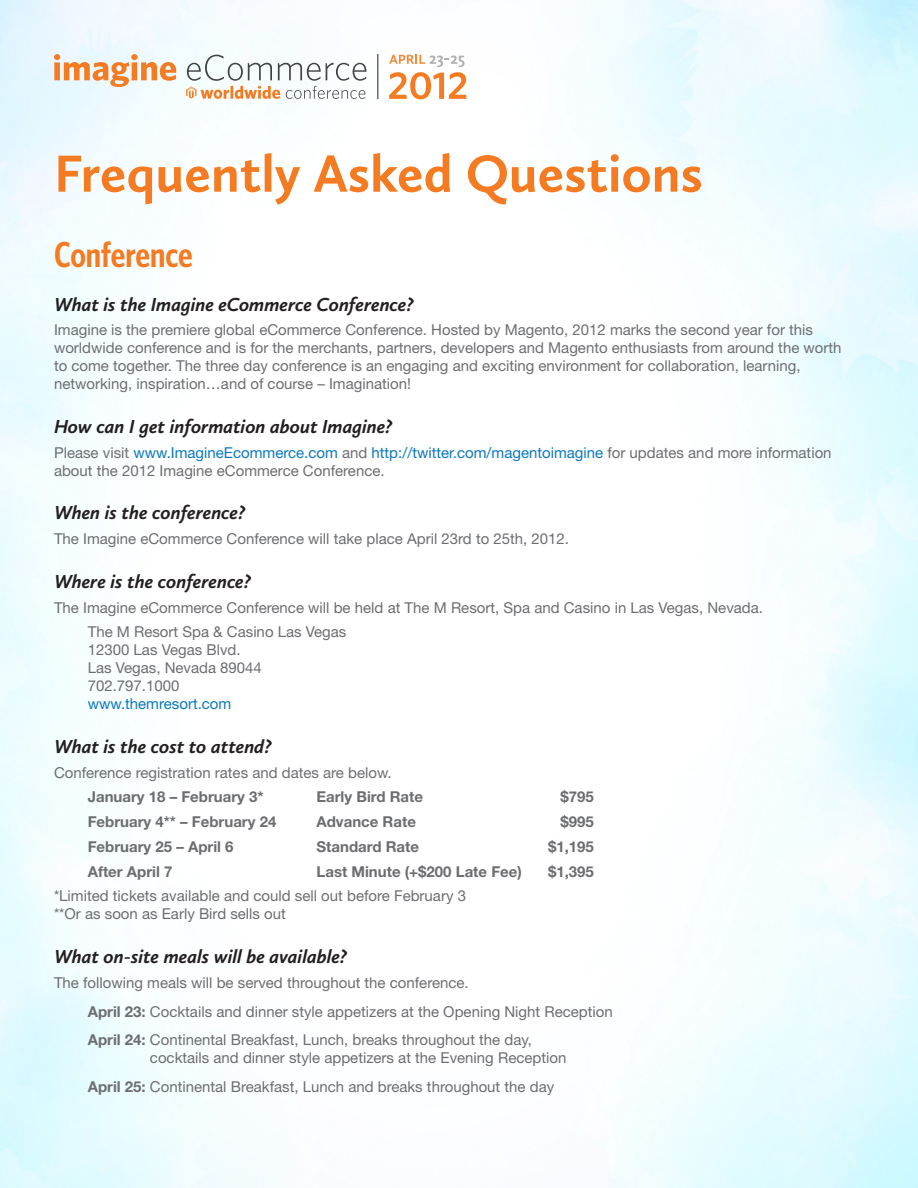
<style>
.page{position:relative;width:918px;height:1188px;background:#fff}
.page>*{position:absolute;margin:0;border:0;box-sizing:border-box;transform-origin:0 0}
.t1{font:700 54px "Calluna Sans";color:#f47b21}
.head{font:600 condensed 36px "Whitney HTF";color:#f47b21}
.subhead{font:italic 700 19.5px "Calluna Sans";color:#231f20}
.t2{font:15px/18px "Helvetica Neue";color:#6c6d70}
.t3{font:700 15px "Helvetica Neue";color:#6c6d70}
.t4{font:15px "Helvetica Neue";color:#0b78ba}
.s1{color:#0b78ba}
.s2{font-weight:700}
</style>
<div class="page">
<img style="left:0;top:0;width:918px;height:1188px">
<svg style="left:54px;top:54px;width:122px;height:33px"></svg>
<svg style="left:186px;top:55px;width:180px;height:44px"></svg>
<hr style="left:378px;top:54px;width:1px;height:45px;background:#231f20">
<svg style="left:389px;top:55px;width:78px;height:44px"></svg>
<p class="t1" style="left:54px;top:140px;width:650px">Frequently Asked Questions</p>
<p class="head" style="left:54px;top:234px;width:140px">Conference</p>
<p class="subhead" style="left:54px;top:292px;width:361px">What is the Imagine eCommerce Conference?</p>
<p class="t2" style="left:54px;top:321px;width:789px">Imagine is the premiere global eCommerce Conference. Hosted by Magento, 2012 marks the second year for this worldwide conference and is for the merchants, partners, developers and Magento enthusiasts from around the worth to come together. The three day conference is an engaging and exciting environment for collaboration, learning, networking, inspiration…and of course – Imagination!</p>
<p class="subhead" style="left:54px;top:414px;width:340px">How can I get information about Imagine?</p>
<p class="t2" style="left:54px;top:443px;width:779px">Please visit <span class="s1">www.ImagineEcommerce.com</span> and <span class="s1">http://twitter.com/magentoimagine</span> for updates and more information about the 2012 Imagine eCommerce Conference.</p>
<p class="subhead" style="left:54px;top:501px;width:193px">When is the conference?</p>
<p class="t2" style="left:54px;top:530px;width:517px">The Imagine eCommerce Conference will take place April 23rd to 25th, 2012.</p>
<p class="subhead" style="left:54px;top:569px;width:199px">Where is the conference?</p>
<p class="t2" style="left:54px;top:598px;width:711px">The Imagine eCommerce Conference will be held at The M Resort, Spa and Casino in Las Vegas, Nevada.</p>
<p class="t2" style="left:88px;top:623px;width:260px">The M Resort Spa &amp; Casino Las Vegas</p>
<p class="t2" style="left:88px;top:641px;width:154px">12300 Las Vegas Blvd.</p>
<p class="t2" style="left:88px;top:659px;width:176px">Las Vegas, Nevada 89044</p>
<p class="t2" style="left:88px;top:677px;width:93px">702.797.1000</p>
<p class="t4" style="left:88px;top:695px;width:145px">www.themresort.com</p>
<p class="subhead" style="left:54px;top:734px;width:219px">What is the cost to attend?</p>
<p class="t2" style="left:54px;top:763px;width:339px">Conference registration rates and dates are below.</p>
<p class="t3" style="left:88px;top:788px;width:177px">January 18 – February 3*</p>
<p class="t3" style="left:316px;top:788px;width:108px">Early Bird Rate</p>
<p class="t3" style="left:561px;top:788px;width:35px">$795</p>
<p class="t3" style="left:88px;top:813px;width:190px">February 4** – February 24</p>
<p class="t3" style="left:316px;top:813px;width:101px">Advance Rate</p>
<p class="t3" style="left:561px;top:813px;width:35px">$995</p>
<p class="t3" style="left:88px;top:837px;width:147px">February 25 – April 6</p>
<p class="t3" style="left:316px;top:837px;width:104px">Standard Rate</p>
<p class="t3" style="left:548px;top:837px;width:47px">$1,195</p>
<p class="t3" style="left:88px;top:862px;width:86px">After April 7</p>
<p class="t3" style="left:316px;top:862px;width:207px">Last Minute (+$200 Late Fee)</p>
<p class="t3" style="left:548px;top:862px;width:47px">$1,395</p>
<p class="t2" style="left:54px;top:887px;width:414px">*Limited tickets available and could sell out before February 3</p>
<p class="t2" style="left:54px;top:905px;width:233px">**Or as soon as Early Bird sells out</p>
<p class="subhead" style="left:54px;top:944px;width:295px">What on-site meals will be available?</p>
<p class="t2" style="left:54px;top:973px;width:416px">The following meals will be served throughout the conference.</p>
<p class="t2" style="left:88px;top:1002px;width:527px"><span class="s2">April 23:</span> Cocktails and dinner style appetizers at the Opening Night Reception</p>
<p class="t2" style="left:150px;top:1031px;width:418px;text-indent:-62px"><span class="s2">April 24:</span> Continental Breakfast, Lunch, breaks throughout the day, cocktails and dinner style appetizers at the Evening Reception</p>
<p class="t2" style="left:88px;top:1078px;width:468px"><span class="s2">April 25:</span> Continental Breakfast, Lunch and breaks throughout the day</p>
</div>
